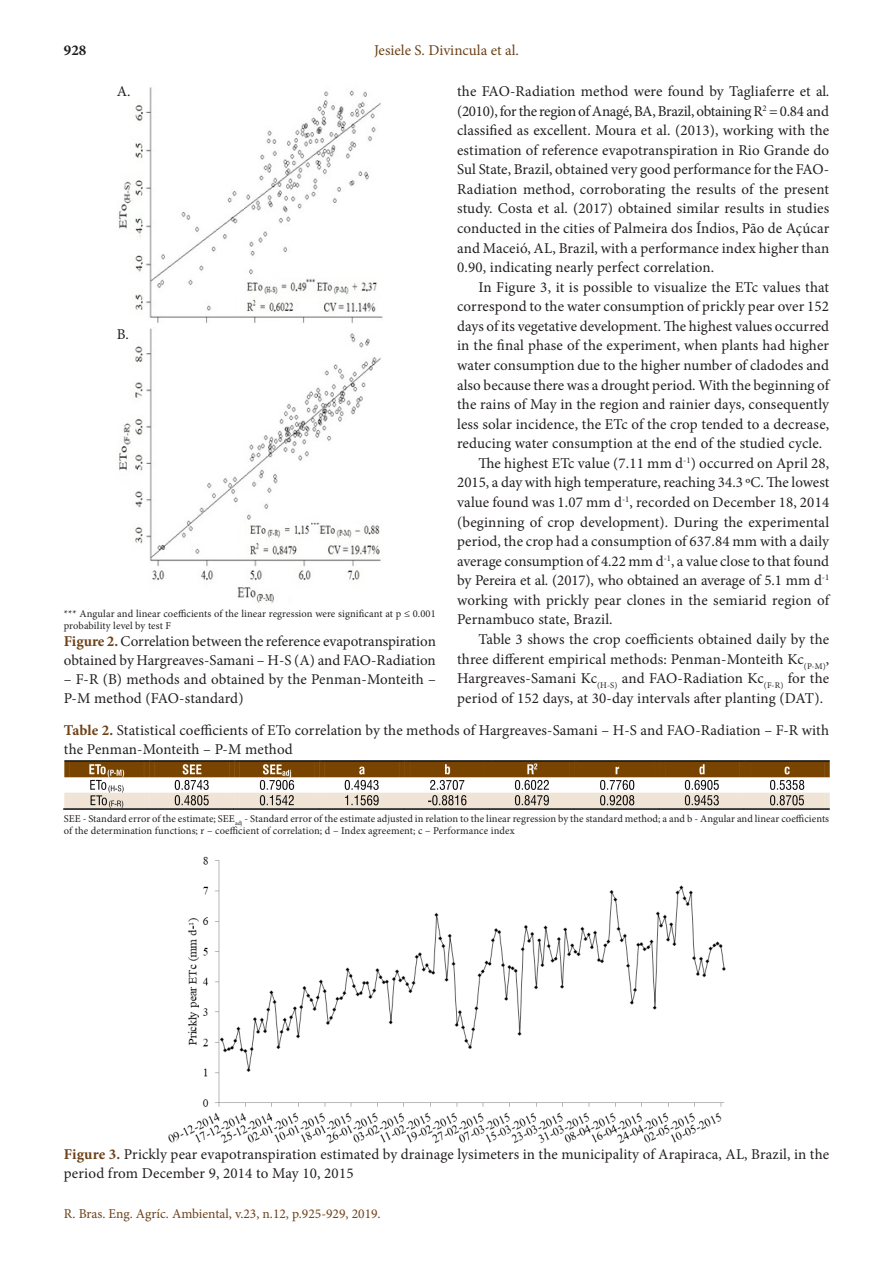
<style>
.page{position:relative;width:893px;height:1263px;background:#fff}
.page>*{position:absolute;margin:0;border:0;box-sizing:border-box;transform-origin:0 0}
.annotation_text{font:15px/19.5px "Minion Pro";letter-spacing:.01em;color:#231f20;text-align:justify}
.List_Paragraph{font:15px/19.5px "Minion Pro";letter-spacing:.005em;color:#231f20}
.SP_text{font:15px/18.8px "Minion Pro";letter-spacing:.005em;color:#231f20}
.t1{font:15px "Minion Pro";color:#6c4118}
.t2{font:700 15px "Minion Pro";color:#231f20}
.t3{font:13.5px "Minion Pro";color:#6c4118}
.t4{font:10.5px/12.6px "Minion Pro";letter-spacing:.01em;color:#231f20}
.s1{font-weight:700;color:#6c4118}
</style>
<div class="page">
<img style="left:119px;top:328px;width:262px;height:276px">
<img style="left:118px;top:87px;width:265px;height:236px">
<img style="left:64px;top:760px;width:765px;height:50px">
<img style="left:168px;top:856px;width:558px;height:288px">
<p class="t2" style="left:64px;top:40px;width:24px">928</p>
<p class="t1" style="left:374px;top:40px;width:146px">Jesiele S. Divincula et al.</p>
<p class="annotation_text" style="left:117px;top:81px;width:15px">A.</p>
<p class="annotation_text" style="left:117px;top:324px;width:13px">B.</p>
<p class="t4" style="left:64px;top:607px;width:374px">*** Angular and linear coefficients of the linear regression were significant at p ≤ 0.001 probability level by test F</p>
<p class="List_Paragraph" style="left:64px;top:632px;width:374px;line-height:18.8px"><span class="s1">Figure 2.</span> Correlation between the reference evapotranspiration obtained by Hargreaves-Samani – H-S (A) and FAO-Radiation</p>
<p class="List_Paragraph" style="left:64px;top:670px;width:374px;line-height:18.8px">– F-R (B) methods and obtained by the Penman-Monteith –<br>P-M method (FAO-standard)</p>
<p class="annotation_text" style="left:457px;top:81px;width:374px">the FAO-Radiation method were found by Tagliaferre et al. (2010), for the region of Anagé, BA, Brazil, obtaining R<sup>2</sup> = 0.84 and classified as excellent. Moura et al. (2013), working with the estimation of reference evapotranspiration in Rio Grande do Sul State, Brazil, obtained very good performance for the FAO-Radiation method, corroborating the results of the present study. Costa et al. (2017) obtained similar results in studies conducted in the cities of Palmeira dos Índios, Pão de Açúcar and Maceió, AL, Brazil, with a performance index higher than 0.90, indicating nearly perfect correlation.</p>
<p class="annotation_text" style="left:457px;top:277px;width:374px;text-indent:21px">In Figure 3, it is possible to visualize the ETc values that correspond to the water consumption of prickly pear over 152 days of its vegetative development. The highest values occurred in the final phase of the experiment, when plants had higher water consumption due to the higher number of cladodes and also because there was a drought period. With the beginning of the rains of May in the region and rainier days, consequently less solar incidence, the ETc of the crop tended to a decrease, reducing water consumption at the end of the studied cycle.</p>
<p class="List_Paragraph" style="left:457px;top:453px;width:374px;text-align:justify;text-indent:21px">The highest ETc value (7.11 mm d<sup>-1</sup>) occurred on April 28, 2015, a day with high temperature, reaching 34.3 ºC. The lowest value found was 1.07 mm d<sup>-1</sup>, recorded on December 18, 2014 (beginning of crop development). During the experimental period, the crop had a consumption of 637.84 mm with a daily average consumption of 4.22 mm d<sup>-1</sup>, a value close to that found by Pereira et al. (2017), who obtained an average of 5.1 mm d<sup>-1 </sup>working with prickly pear clones in the semiarid region of Pernambuco state, Brazil.</p>
<p class="annotation_text" style="left:457px;top:629px;width:374px;text-indent:21px">Table 3 shows the crop coefficients obtained daily by the three different empirical methods: Penman-Monteith Kc<sub>(P-M)</sub>, Hargreaves-Samani Kc<sub>(H-S)</sub> and FAO-Radiation Kc<sub>(F-R)</sub> for the period of 152 days, at 30-day intervals after planting (DAT).</p>
<p class="SP_text" style="left:64px;top:721px;width:767px"><span class="s1">Table 2.</span> Statistical coefficients of ETo correlation by the methods of Hargreaves-Samani – H-S and FAO-Radiation – F-R with the Penman-Monteith – P-M method</p>
<p class="t4" style="left:64px;top:812px;width:767px">SEE - Standard error of the estimate; SEE<sub>adj</sub> - Standard error of the estimate adjusted in relation to the linear regression by the standard method; a and b - Angular and linear coefficients of the determination functions; r – coefficient of correlation; d – Index agreement; c – Performance index</p>
<p class="annotation_text" style="left:64px;top:1145px;width:767px;line-height:18.8px"><span class="s1">Figure 3.</span> Prickly pear evapotranspiration estimated by drainage lysimeters in the municipality of Arapiraca, AL, Brazil, in the period from December 9, 2014 to May 10, 2015</p>
<p class="t3" style="left:64px;top:1204px;width:318px">R. Bras. Eng. Agríc. Ambiental, v.23, n.12, p.925-929, 2019.</p>
</div>
